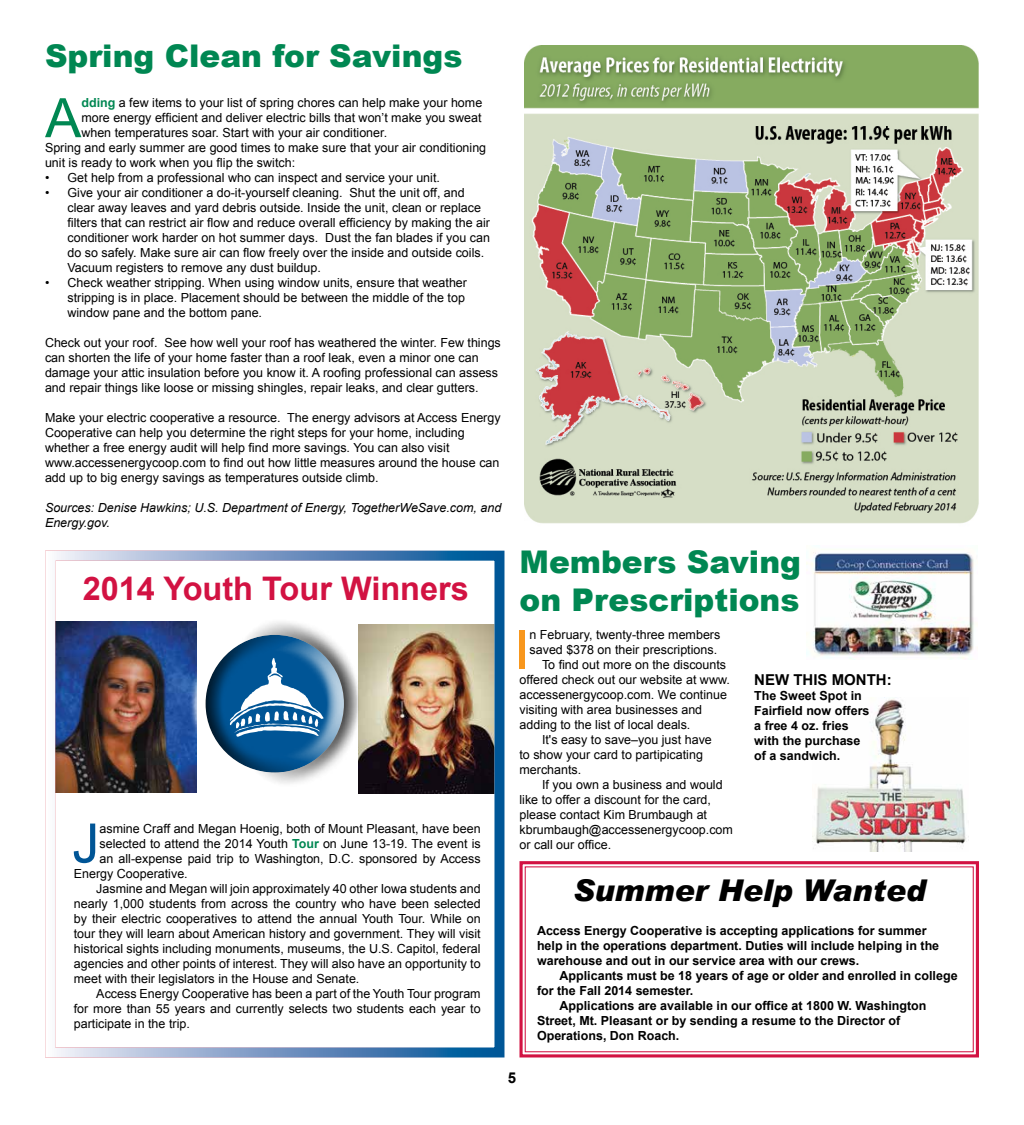
<style>
.page{position:relative;width:1024px;height:1125px;background:#fff}
.page>*{position:absolute;margin:0;border:0;box-sizing:border-box;transform-origin:0 0}
.t1{font:54.38px "Arial";color:#f8971d}
.t2{font:54.38px "Arial";color:#008752}
.t3{font:54.38px "Arial";color:#005596}
.t4{font:700 32.5px "Arial";color:#d21242}
.t5{font:900 31.25px/37.5px "Arial";color:#008752}
.t6{font:italic 900 30px "Arial";color:#000}
.t7{font:700 15px "Arial";color:#000}
.t8{font:12.5px/15px "Arial";color:#000}
.t9{font:700 12.5px/15px "Arial";color:#000}
.t10{font:italic 12.5px/15px "Arial";color:#000}
.s1{font-weight:700;color:#008752}
</style>
<div class="page">
<img style="left:806px;top:552px;width:168px;height:107px">
<img style="left:56px;top:622px;width:140px;height:171px">
<img style="left:359px;top:625px;width:134px;height:168px">
<div style="left:45px;top:551px;width:459px;height:507px;border:10px solid #fff"></div>
<div style="left:266px;top:618px;width:95px;height:170px;background:#fff;opacity:.75"></div>
<div style="left:188px;top:620px;width:120px;height:169px;background:#000;opacity:.75"></div>
<svg style="left:230px;top:658px;width:93px;height:79px"></svg>
<img style="left:524px;top:45px;width:455px;height:479px">
<svg style="left:519px;top:861px;width:460px;height:197px"></svg>
<div style="left:525px;top:866px;width:449px;height:186px;border:1px solid #d21242"></div>
<img style="left:812px;top:698px;width:155px;height:154px">
<h3 class="t5" style="left:45px;top:36px;width:419px">Spring Clean for Savings</h3>
<h1 class="t2" style="left:45px;top:82px;width:38px">A</h1>
<p class="t8" style="left:81px;top:95px;width:402px"><span class="s1">dding</span> a few items to your list of spring chores can help make your home</p>
<p class="t8" style="left:81px;top:110px;width:402px">more energy efficient and deliver electric bills that won’t make you sweat</p>
<p class="t8" style="left:81px;top:125px;width:307px">when temperatures soar. Start with your air conditioner.</p>
<p class="t8" style="left:45px;top:140px;width:443px">Spring and early summer are good times to make sure that your air conditioning</p>
<p class="t8" style="left:45px;top:155px;width:252px">unit is ready to work when you flip the switch:</p>
<p class="t8" style="left:45px;top:170px;width:396px">• Get help from a professional who can inspect and service your unit.</p>
<p class="t8" style="left:67px;top:185px;width:424px;text-indent:-22px">• Give your air conditioner a do-it-yourself cleaning. Shut the unit off, and clear away leaves and yard debris outside. Inside the unit, clean or replace filters that can restrict air flow and reduce overall efficiency by making the air conditioner work harder on hot summer days. Dust the fan blades if you can do so safely. Make sure air can flow freely over the inside and outside coils.<br>Vacuum registers to remove any dust buildup.</p>
<p class="t8" style="left:67px;top:275px;width:401px;text-indent:-22px">• Check weather stripping. When using window units, ensure that weather stripping is in place. Placement should be between the middle of the top window pane and the bottom pane.</p>
<p class="t8" style="left:45px;top:335px;width:457px">Check out your roof. See how well your roof has weathered the winter. Few things can shorten the life of your home faster than a roof leak, even a minor one can damage your attic insulation before you know it. A roofing professional can assess and repair things like loose or missing shingles, repair leaks, and clear gutters.</p>
<p class="t8" style="left:45px;top:410px;width:457px">Make your electric cooperative a resource. The energy advisors at Access Energy Cooperative can help you determine the right steps for your home, including whether a free energy audit will help find more savings. You can also visit www.accessenergycoop.com to find out how little measures around the house can add up to big energy savings as temperatures outside climb.</p>
<p class="t10" style="left:45px;top:500px;width:458px">Sources: Denise Hawkins; U.S. Department of Energy, TogetherWeSave.com, and<br>Energy.gov.</p>
<h2 class="t4" style="left:83px;top:567px;width:388px">2014 Youth Tour Winners</h2>
<h1 class="t3" style="left:72px;top:808px;width:29px">J</h1>
<p class="t8" style="left:99px;top:821px;width:383px">asmine Craff and Megan Hoenig, both of Mount Pleasant, have been</p>
<p class="t8" style="left:99px;top:836px;width:383px">selected to attend the 2014 Youth <span class="s1">Tour</span> on June 13-19. The event is</p>
<p class="t8" style="left:99px;top:851px;width:383px">an all-expense paid trip to Washington, D.C. sponsored by Access</p>
<p class="t8" style="left:74px;top:866px;width:115px">Energy Cooperative.</p>
<p class="t8" style="left:96px;top:881px;width:386px">Jasmine and Megan will join approximately 40 other Iowa students and</p>
<p class="t8" style="left:74px;top:896px;width:408px">nearly 1,000 students from across the country who have been selected</p>
<p class="t8" style="left:74px;top:911px;width:408px">by their electric cooperatives to attend the annual Youth Tour. While on</p>
<p class="t8" style="left:74px;top:926px;width:408px">tour they will learn about American history and government. They will visit</p>
<p class="t8" style="left:74px;top:941px;width:408px">historical sights including monuments, museums, the U.S. Capitol, federal</p>
<p class="t8" style="left:74px;top:956px;width:408px">agencies and other points of interest. They will also have an opportunity to</p>
<p class="t8" style="left:74px;top:971px;width:287px">meet with their legislators in the House and Senate.</p>
<p class="t8" style="left:96px;top:986px;width:386px">Access Energy Cooperative has been a part of the Youth Tour program</p>
<p class="t8" style="left:74px;top:1001px;width:408px">for more than 55 years and currently selects two students each year to</p>
<p class="t8" style="left:74px;top:1016px;width:118px">participate in the trip.</p>
<h3 class="t5" style="left:519px;top:542px;width:283px">Members Saving on Prescriptions</h3>
<h1 class="t1" style="left:514px;top:614px;width:17px">I</h1>
<p class="t8" style="left:529px;top:627px;width:192px">n February, twenty-three members</p>
<p class="t8" style="left:529px;top:642px;width:189px">saved $378 on their prescriptions.</p>
<p class="t8" style="left:542px;top:657px;width:186px">To find out more on the discounts</p>
<p class="t8" style="left:519px;top:672px;width:212px">offered check out our website at www.</p>
<p class="t8" style="left:519px;top:687px;width:209px">accessenergycoop.com. We continue</p>
<p class="t8" style="left:519px;top:702px;width:184px">visiting with area businesses and</p>
<p class="t8" style="left:519px;top:717px;width:172px">adding to the list of local deals.</p>
<p class="t8" style="left:542px;top:732px;width:171px">It's easy to save–you just have</p>
<p class="t8" style="left:519px;top:747px;width:185px">to show your card to partipicating</p>
<p class="t8" style="left:519px;top:762px;width:63px">merchants.</p>
<p class="t8" style="left:542px;top:777px;width:182px">If you own a business and would</p>
<p class="t8" style="left:519px;top:792px;width:193px">like to offer a discount for the card,</p>
<p class="t8" style="left:519px;top:807px;width:189px">please contact Kim Brumbaugh at</p>
<p class="t8" style="left:519px;top:822px;width:215px">kbrumbaugh@accessenergycoop.com</p>
<p class="t8" style="left:519px;top:837px;width:93px">or call our office.</p>
<p class="t7" style="left:754px;top:670px;width:139px">NEW THIS MONTH:</p>
<p class="t9" style="left:754px;top:689px;width:117px">The Sweet Spot in<br>Fairfield now offers a free 4 oz. fries with the purchase of a sandwich.</p>
<h3 class="t6" style="left:573px;top:871px;width:354px">Summer Help Wanted</h3>
<p class="t9" style="left:537px;top:923px;width:404px">Access Energy Cooperative is accepting applications for summer help in the operations department. Duties will include helping in the warehouse and out in our service area with our crews.</p>
<p class="t9" style="left:559px;top:968px;width:400px">Applicants must be 18 years of age or older and enrolled in college</p>
<p class="t9" style="left:537px;top:983px;width:158px">for the Fall 2014 semester.</p>
<p class="t9" style="left:559px;top:998px;width:368px">Applications are available in our office at 1800 W. Washington</p>
<p class="t9" style="left:537px;top:1013px;width:365px">Street, Mt. Pleasant or by sending a resume to the Director of</p>
<p class="t9" style="left:537px;top:1028px;width:144px">Operations, Don Roach.</p>
<p class="t7" style="left:508px;top:1068px;width:10px">5</p>
</div>
